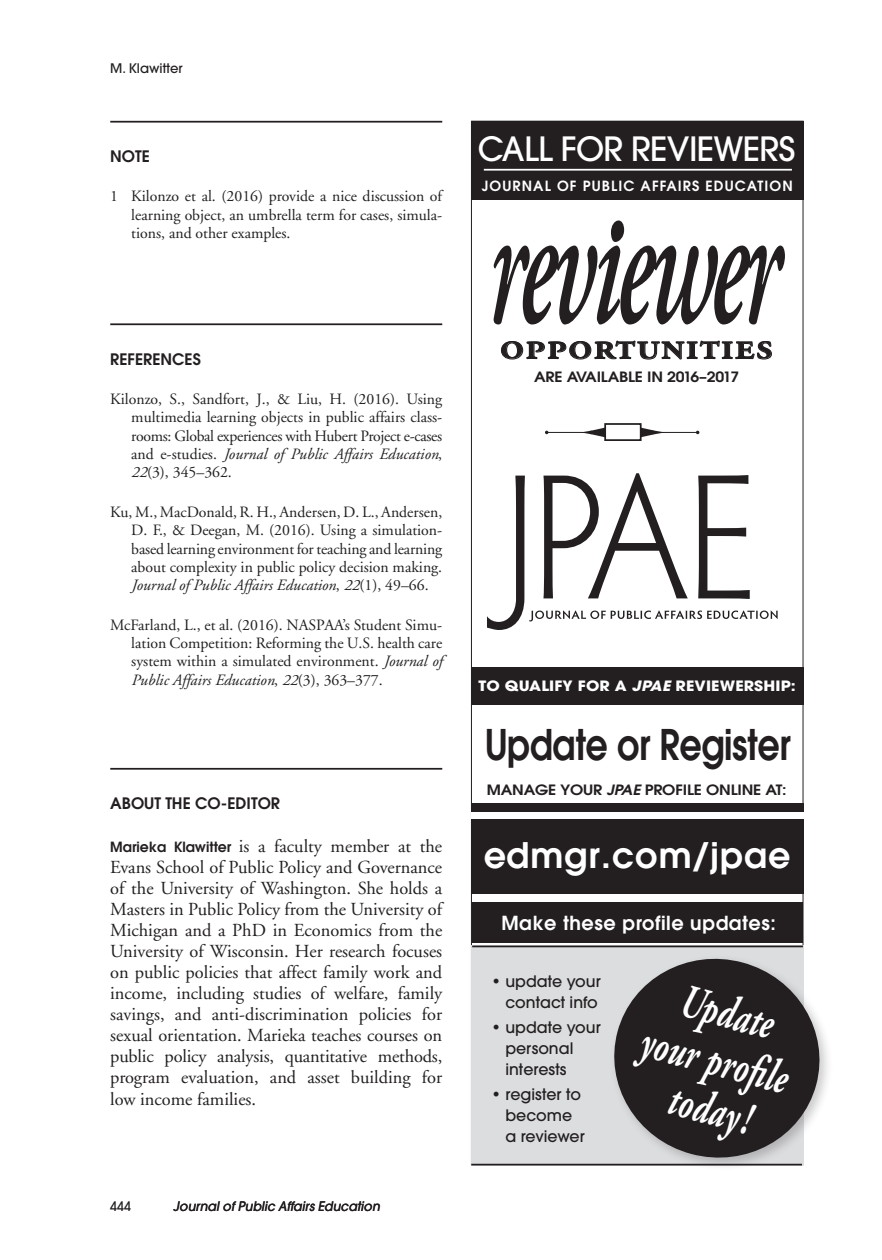
<style>
.page{position:relative;width:882px;height:1260px;background:#fff}
.page>*{position:absolute;margin:0;border:0;box-sizing:border-box;transform-origin:0 0}
.t1{font:italic 700 47.25px/49px "Adobe Garamond";color:#fff;text-align:center;scale:.67 1}
.t2{font:600 42px "Avant Garde";letter-spacing:-.01em;color:#231f20;scale:.83 1}
.t3{font:600 37.8px "Adobe Garamond Exp";letter-spacing:.025em;color:#231f20;scale:1.11 1}
.t4{font:600 35px "Avant Garde";letter-spacing:.03em;color:#fff}
.t5{font:500 33.25px "Avant Garde";letter-spacing:-.02em;color:#fff}
.t6{font:600 19.25px "Avant Garde";letter-spacing:.03em;color:#fff}
.t7{font:18.38px/21.2px "Adobe Garamond";color:#231f20;text-align:justify}
.t8{font:15.75px/18.4px "Adobe Garamond";color:#231f20;text-align:justify}
.t9{font:500 15.75px/21px "Avant Garde";color:#231f20}
.t10{font:600 15.75px "Avant Garde";color:#231f20}
.t11{font:600 14.17px "Avant Garde";letter-spacing:-.01em;color:#231f20;scale:1.11 1}
.t12{font:700 14.17px "Avant Garde";letter-spacing:.01em;color:#fff;scale:1.11 1}
.t13{font:600 14.17px "Avant Garde";letter-spacing:-.09em;color:#231f20;scale:1.11 1}
.t14{font:italic 600 14.17px "Avant Garde";color:#231f20;scale:1.11 1}
.t15{font:600 14px "Avant Garde";letter-spacing:.08em;color:#fff}
.t16{font:italic 500 13.12px "Avant Garde";color:#231f20;scale:.95 1}
.t17{font:500 13.12px "Avant Garde";color:#231f20}
.t18{font:500 13.12px "Avant Garde";color:#231f20;scale:.95 1}
.s1{font-style:italic}
.s2{font-family:"Avant Garde";font-weight:600;font-size:14px}
</style>
<div class="page">
<hr style="left:110px;top:121px;width:332px;height:2px;background:#231f20">
<hr style="left:110px;top:323px;width:332px;height:2px;background:#231f20">
<hr style="left:110px;top:768px;width:332px;height:2px;background:#231f20">
<div style="left:471px;top:667px;width:332px;height:38px;background:#231f20"></div>
<div style="left:471px;top:945px;width:332px;height:221px;background:#dcdddf"></div>
<div style="left:471px;top:172px;width:332px;height:27px;background:#231f20"></div>
<div style="left:472px;top:902px;width:331px;height:41px;background:#231f20"></div>
<hr style="left:471px;top:1164px;width:331px;height:2px;background:#231f20">
<hr style="left:472px;top:946px;width:331px;height:1px;background:#231f20">
<svg style="left:603px;top:948px;width:225px;height:218px;fill:#231f20"></svg>
<svg style="left:493px;top:220px;width:292px;height:104px"></svg>
<svg style="left:501px;top:340px;width:271px;height:20px"></svg>
<svg style="left:487px;top:473px;width:291px;height:157px"></svg>
<div style="left:471px;top:803px;width:332px;height:91px;background:#231f20"></div>
<div style="left:471px;top:812px;width:334px;height:6px;background:#fff"></div>
<div style="left:471px;top:121px;width:332px;height:54px;background:#231f20"></div>
<hr style="left:484px;top:169px;width:308px;height:2px;background:#fff">
<div style="left:604px;top:423px;width:38px;height:18px;border:2px solid #231f20"></div>
<hr style="left:653px;top:432px;width:45px;height:1px;background:#231f20">
<svg style="left:640px;top:427px;width:26px;height:10px"></svg>
<hr style="left:547px;top:432px;width:44px;height:1px;background:#231f20">
<svg style="left:579px;top:427px;width:26px;height:10px"></svg>
<p class="t17" style="left:110px;top:61px;width:74px">M. Klawitter</p>
<p class="t10" style="left:110px;top:146px;width:41px">NOTE</p>
<p class="t8" style="left:131px;top:188px;width:312px;text-indent:-21px">1 Kilonzo et al. (2016) provide a nice discussion of learning object, an umbrella term for cases, simula&shy;tions, and other examples.</p>
<h3 class="t5" style="left:478px;top:129px;width:230px">call for reviewers</h3>
<p class="t15" style="left:482px;top:177px;width:312px">JOURNAL OF PUBLIC AFFAIRS EDUCATION</p>
<p class="t10" style="left:110px;top:348px;width:92px">REFERENCES</p>
<p class="t8" style="left:131px;top:390px;width:312px;text-indent:-21px">Kilonzo, S., Sandfort, J., &amp; Liu, H. (2016). Using multimedia learning objects in public affairs class&shy;rooms: Global experiences with Hubert Project e-cases and e-studies. <span class="s1">Journal of Public Affairs Education</span>, <span class="s1">22</span>(3), 345–362.</p>
<p class="t8" style="left:131px;top:503px;width:313px;text-indent:-21px">Ku, M., MacDonald, R. H., Andersen, D. L., Andersen, D. F., &amp; Deegan, M. (2016). Using a simulation&shy;based learning environment for teaching and learning about complexity in public policy decision making.<br><span class="s1">Journal of Public Affairs Education</span>, <span class="s1">22</span>(1), 49–66.</p>
<p class="t8" style="left:131px;top:616px;width:312px;text-indent:-21px">McFarland, L., et al. (2016). NASPAA’s Student Simu&shy;lation Competition: Reforming the U.S. health care system within a simulated environment. <span class="s1">Journal of Public Affairs Education</span>, <span class="s1">22</span>(3), 363–377.</p>
<p class="t10" style="left:110px;top:793px;width:152px">ABOUT THe co-editor</p>
<p class="t7" style="left:110px;top:836px;width:334px"><span class="s2">Marieka Klawitter</span> is a faculty member at the Evans School of Public Policy and Governance of the University of Washington. She holds a Masters in Public Policy from the University of Michigan and a PhD in Economics from the University of Wisconsin. Her research focuses on public policies that affect family work and income, including studies of welfare, family savings, and anti-discrimination policies for sexual orientation. Marieka teaches courses on public policy analysis, quantitative methods, program evaluation, and asset building for low income families.</p>
<p class="t18" style="left:110px;top:1198px;width:23px">444</p>
<p class="t16" style="left:173px;top:1198px;width:219px">Journal of Public Affairs Education</p>
<h3 class="t3" style="left:500px;top:331px;width:248px">opportunities</h3>
<p class="t11" style="left:534px;top:367px;width:10px">are</p>
<p class="t11" style="left:567px;top:367px;width:39px">available</p>
<p class="t13" style="left:647px;top:367px;width:84px">in 2016–2017</p>
<p class="t12" style="left:479px;top:677px;width:287px">TO QUALIFY FOR A <span class="s1">JPAE</span> REVIEWERSHIP:</p>
<h2 class="t2" style="left:485px;top:718px;width:370px">Update or Register</h2>
<p class="t11" style="left:487px;top:780px;width:12px">mana</p>
<p class="t11" style="left:535px;top:780px;width:42px">ge your</p>
<p class="t14" style="left:606px;top:780px;width:9px">jpae</p>
<p class="t11" style="left:645px;top:780px;width:10px">prof</p>
<p class="t11" style="left:683px;top:780px;width:32px">ile onl</p>
<p class="t11" style="left:737px;top:780px;width:46px">ine at:</p>
<h3 class="t4" style="left:484px;top:832px;width:308px">edmgr.com/jpae</h3>
<p class="t6" style="left:501px;top:911px;width:276px">Make these profile updates:</p>
<p class="t9" style="left:491px;top:971px;width:111px;text-align:right">• update your contact info</p>
<p class="t9" style="left:505px;top:1017px;width:97px;text-indent:-14px">• update your personal interests</p>
<p class="t9" style="left:505px;top:1084px;width:81px;text-indent:-14px">• register to become a reviewer</p>
<h1 class="t1" style="left:660px;top:970px;width:227px;rotate:15deg">Update your profile today!</h1>
</div>
